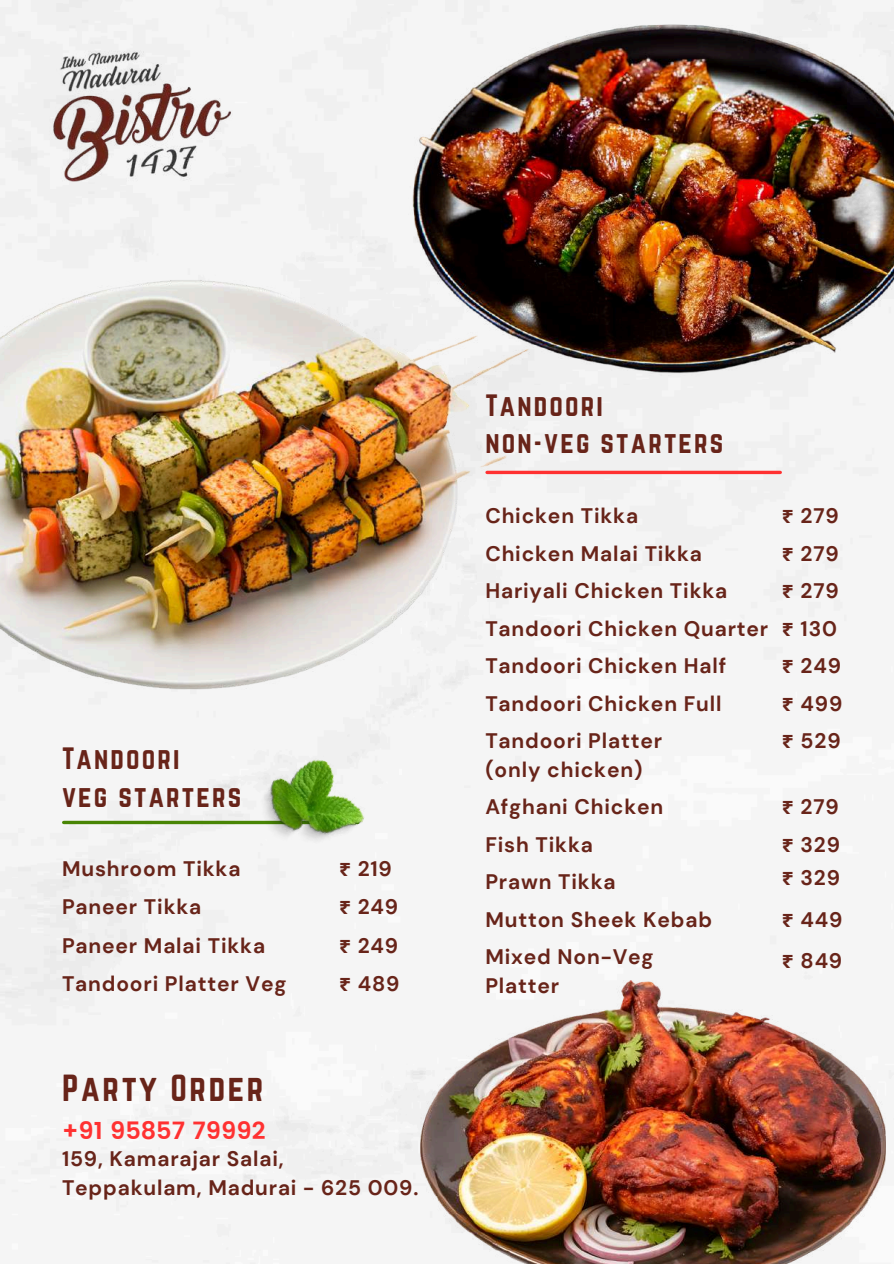
<style>
.page{position:relative;width:894px;height:1264px;background:#fff}
.page>*{position:absolute;margin:0;border:0;box-sizing:border-box;transform-origin:0 0}
.t1{font:33px "Norwester";letter-spacing:.08em;color:#682419}
.t2{font:27px/37.2px "Norwester";letter-spacing:.08em;color:#682419}
.t3{font:600 24px "Poppins";color:#ff3131}
.t4{font:700 21px/37.5px "DM Sans";letter-spacing:.04em;color:#682419}
.s1{font-family:"Noto Sans Gurmukhi"}
</style>
<div class="page">
<div style="left:0;top:0;width:893px;height:1263px;background:#f5f5f5"></div>
<svg style="left:64px;top:820px;width:181px;height:4px"></svg>
<hr style="left:487px;top:471px;width:293px;height:3px;background:#ff3131">
<img style="left:245px;top:757px;width:133px;height:112px">
<img style="left:0;top:223px;width:633px;height:534px">
<img style="left:339px;top:0;width:554px;height:422px">
<img style="left:32px;top:10px;width:213px;height:212px">
<img style="left:420px;top:980px;width:465px;height:283px">
<p class="t2" style="left:62px;top:740px;width:181px">Tandoori<br>veg starters</p>
<p class="t4" style="left:62px;top:849px;width:180px">Mushroom Tikka</p>
<p class="t4" style="left:62px;top:887px;width:226px;line-height:38.5px">Paneer Tikka<br>Paneer Malai Tikka<br>Tandoori Platter Veg</p>
<h1 class="t1" style="left:62px;top:1067px;width:203px">Party Order</h1>
<p class="t3" style="left:62px;top:1116px;width:205px">+91 95857 79992</p>
<p class="t4" style="left:339px;top:849px;width:62px;line-height:38.5px"><span class="s1">₹</span> 219 <span class="s1">₹</span> 249 <span class="s1">₹</span> 249 <span class="s1">₹</span> 489</p>
<p class="t4" style="left:62px;top:1144px;width:358px;line-height:29.2px">159, Kamarajar Salai,<br>Teppakulam, Madurai - 625 009.</p>
<p class="t2" style="left:485px;top:386px;width:239px">Tandoori<br>non-veg starters</p>
<p class="t4" style="left:485px;top:497px;width:284px">Chicken Tikka<br>Chicken Malai Tikka<br>Hariyali Chicken Tikka<br>Tandoori Chicken Quarter<br>Tandoori Chicken Half<br>Tandoori Chicken Full<br>Tandoori Platter</p>
<p class="t4" style="left:485px;top:751px;width:228px">(only chicken)<br>Afghani Chicken<br>Fish Tikka<br>Prawn Tikka<br>Mutton Sheek Kebab<br>Mixed Non-Veg</p>
<p class="t4" style="left:485px;top:967px;width:75px">Platter</p>
<p class="t4" style="left:781px;top:497px;width:62px"><span class="s1">₹</span> 279 <span class="s1">₹</span> 279 <span class="s1">₹</span> 279 <span class="s1">₹</span> 130 <span class="s1">₹</span> 249 <span class="s1">₹</span> 499 <span class="s1">₹</span> 529</p>
<p class="t4" style="left:781px;top:788px;width:60px"><span class="s1">₹</span> 279 <span class="s1">₹</span> 329</p>
<p class="t4" style="left:781px;top:856px;width:62px;line-height:41.4px;text-align:justify"><span class="s1">₹</span> 329 <span class="s1">₹</span> 449 <span class="s1">₹</span> 849</p>
</div>
